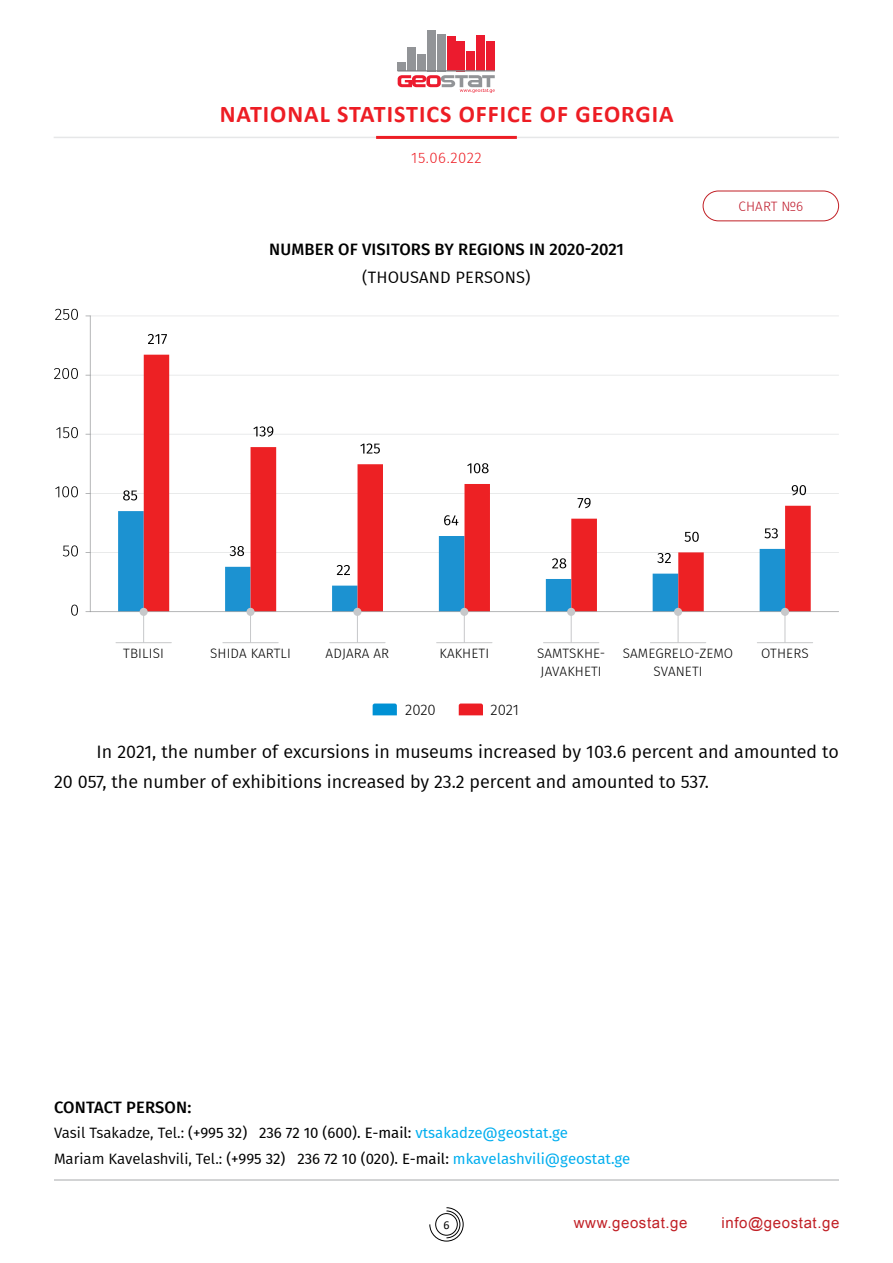
<style>
.page{position:relative;width:893px;height:1263px;background:#fff}
.page>*{position:absolute;margin:0;border:0;box-sizing:border-box;transform-origin:0 0}
.t1{font:700 24px "Calibri";letter-spacing:.04em;color:#ed1d24}
.t2{font:18px/30px "Fira GO";color:#000}
.t3{font:500 16.5px "Fira GO";letter-spacing:.01em;color:#000}
.t4{font:16.5px "Fira GO";letter-spacing:.01em;color:#000}
.t5{font:15px/25.5px "Fira GO";color:#000}
.t6{font:15px "BPG Ingiri Arial";letter-spacing:.04em;color:#c12026}
.t7{font:300 15px "Fira GO";letter-spacing:.04em;color:#ed1d24}
.t8{font:300 15px "Fira GO";letter-spacing:-.005em;color:#000}
.t9{font:300 13.5px/18px "Fira GO";letter-spacing:.01em;color:#000}
.t10{font:300 13.5px "Fira GO";letter-spacing:.01em;color:#be1728}
.t11{font:12px "Calibri";color:#000}
.s1{font-style:inherit}
.s2{color:#00aeef}
</style>
<div class="page">
<svg style="left:429px;top:1207px;width:35px;height:34px"></svg>
<hr style="left:54px;top:1179px;width:785px;height:1px;background:#a7a9ac">
<hr style="left:54px;top:137px;width:785px;height:1px;background:#e6e7e8">
<hr style="left:376px;top:136px;width:141px;height:3px;background:#ed1d24">
<div style="left:398px;top:62px;width:8px;height:9px;background:#929497"></div>
<div style="left:407px;top:47px;width:9px;height:24px;background:#929497"></div>
<div style="left:417px;top:55px;width:9px;height:16px;background:#929497"></div>
<div style="left:427px;top:30px;width:9px;height:41px;background:#929497"></div>
<div style="left:437px;top:34px;width:9px;height:37px;background:#929497"></div>
<div style="left:447px;top:36px;width:8px;height:35px;background:#ec1b2e"></div>
<div style="left:457px;top:41px;width:8px;height:30px;background:#ec1b2e"></div>
<div style="left:466px;top:51px;width:9px;height:20px;background:#ec1b2e"></div>
<div style="left:476px;top:36px;width:9px;height:35px;background:#ec1b2e"></div>
<div style="left:486px;top:42px;width:9px;height:29px;background:#ec1b2e"></div>
<hr style="left:398px;top:70px;width:97px;height:2px;background:#808184">
<svg style="left:398px;top:75px;width:97px;height:18px"></svg>
<div style="left:703px;top:191px;width:136px;height:30px;border:1px solid #c12026;border-radius:15px"></div>
<svg style="left:85px;top:316px;width:754px;height:296px"></svg>
<svg style="left:71px;top:605px;width:7px;height:11px"></svg>
<svg style="left:63px;top:545px;width:15px;height:11px"></svg>
<svg style="left:55px;top:486px;width:23px;height:11px"></svg>
<svg style="left:56px;top:427px;width:22px;height:11px"></svg>
<svg style="left:54px;top:368px;width:24px;height:11px"></svg>
<svg style="left:55px;top:309px;width:23px;height:11px"></svg>
<svg style="left:459px;top:703px;width:24px;height:12px"></svg>
<svg style="left:373px;top:703px;width:24px;height:12px"></svg>
<div style="left:140px;top:608px;width:8px;height:8px;background:#c7c8ca;border-radius:50%"></div>
<hr style="left:116px;top:642px;width:55px;height:1px;background:#c7c8ca">
<hr style="left:143px;top:612px;width:1px;height:30px;background:#c7c8ca">
<div style="left:353px;top:608px;width:8px;height:8px;background:#c7c8ca;border-radius:50%"></div>
<hr style="left:330px;top:642px;width:55px;height:1px;background:#c7c8ca">
<hr style="left:357px;top:612px;width:1px;height:30px;background:#c7c8ca">
<div style="left:567px;top:608px;width:8px;height:8px;background:#c7c8ca;border-radius:50%"></div>
<hr style="left:543px;top:642px;width:56px;height:1px;background:#c7c8ca">
<hr style="left:571px;top:612px;width:1px;height:30px;background:#c7c8ca">
<div style="left:246px;top:608px;width:9px;height:8px;background:#c7c8ca;border-radius:50%"></div>
<hr style="left:223px;top:642px;width:55px;height:1px;background:#c7c8ca">
<hr style="left:250px;top:612px;width:1px;height:30px;background:#c7c8ca">
<div style="left:460px;top:608px;width:8px;height:8px;background:#c7c8ca;border-radius:50%"></div>
<hr style="left:437px;top:642px;width:55px;height:1px;background:#c7c8ca">
<hr style="left:464px;top:612px;width:1px;height:30px;background:#c7c8ca">
<div style="left:674px;top:608px;width:8px;height:8px;background:#c7c8ca;border-radius:50%"></div>
<hr style="left:650px;top:642px;width:56px;height:1px;background:#c7c8ca">
<hr style="left:678px;top:612px;width:1px;height:30px;background:#c7c8ca">
<div style="left:781px;top:608px;width:8px;height:8px;background:#c7c8ca;border-radius:50%"></div>
<hr style="left:757px;top:642px;width:56px;height:1px;background:#c7c8ca">
<hr style="left:785px;top:612px;width:1px;height:30px;background:#c7c8ca">
<h1 class="t1" style="left:220px;top:97px;width:455px">NATIONAL STATISTICS OFFICE OF GEORGIA</h1>
<p class="t7" style="left:411px;top:149px;width:72px">15.06.2022</p>
<p class="t3" style="left:269px;top:239px;width:356px">NUMBER OF VISITORS BY REGIONS IN 2020-2021</p>
<p class="t4" style="left:362px;top:267px;width:170px">(THOUSAND PERSONS)</p>
<p class="t10" style="left:738px;top:198px;width:66px">CHART №6</p>
<p class="t9" style="left:123px;top:644px;width:42px">TBILISI</p>
<p class="t9" style="left:326px;top:644px;width:65px">ADJARA AR</p>
<p class="t9" style="left:537px;top:644px;width:70px">SAMTSKHE-<br>JAVAKHETI</p>
<p class="t9" style="left:210px;top:644px;width:82px">SHIDA KARTLI</p>
<p class="t9" style="left:439px;top:644px;width:51px">KAKHETI</p>
<p class="t9" style="left:623px;top:644px;width:112px;text-align:center">SAMEGRELO-ZEMO<br>SVANETI</p>
<p class="t9" style="left:761px;top:644px;width:49px">OTHERS</p>
<p class="t8" style="left:405px;top:701px;width:32px">2020</p>
<p class="t8" style="left:491px;top:701px;width:30px">2021</p>
<p class="t2" style="left:54px;top:736px;width:786px;text-indent:43px">In 2021, the number of excursions in museums increased by 103.6 percent and amounted to<br>20 057, the number of exhibitions increased by 23.2 percent and amounted to 537.</p>
<p class="t3" style="left:54px;top:1097px;width:139px">CONTACT PERSON:</p>
<p class="t5" style="left:54px;top:1120px;width:578px"><span class="s1">Vasil Tsakadze, Tel.:</span> (+995 32) 236 72 10 (600). E-mail: <span class="s2">vtsakadze@geostat.ge<br></span><span class="s1">Mariam Kavelashvili, Tel.:</span> (+995 32) 236 72 10 (020). E-mail: <span class="s2">mkavelashvili@geostat.ge</span></p>
<p class="t11" style="left:443px;top:1216px;width:8px">6</p>
<p class="t6" style="left:574px;top:1213px;width:115px">www.geostat.ge</p>
<p class="t6" style="left:722px;top:1213px;width:119px">info@geostat.ge</p>
</div>
